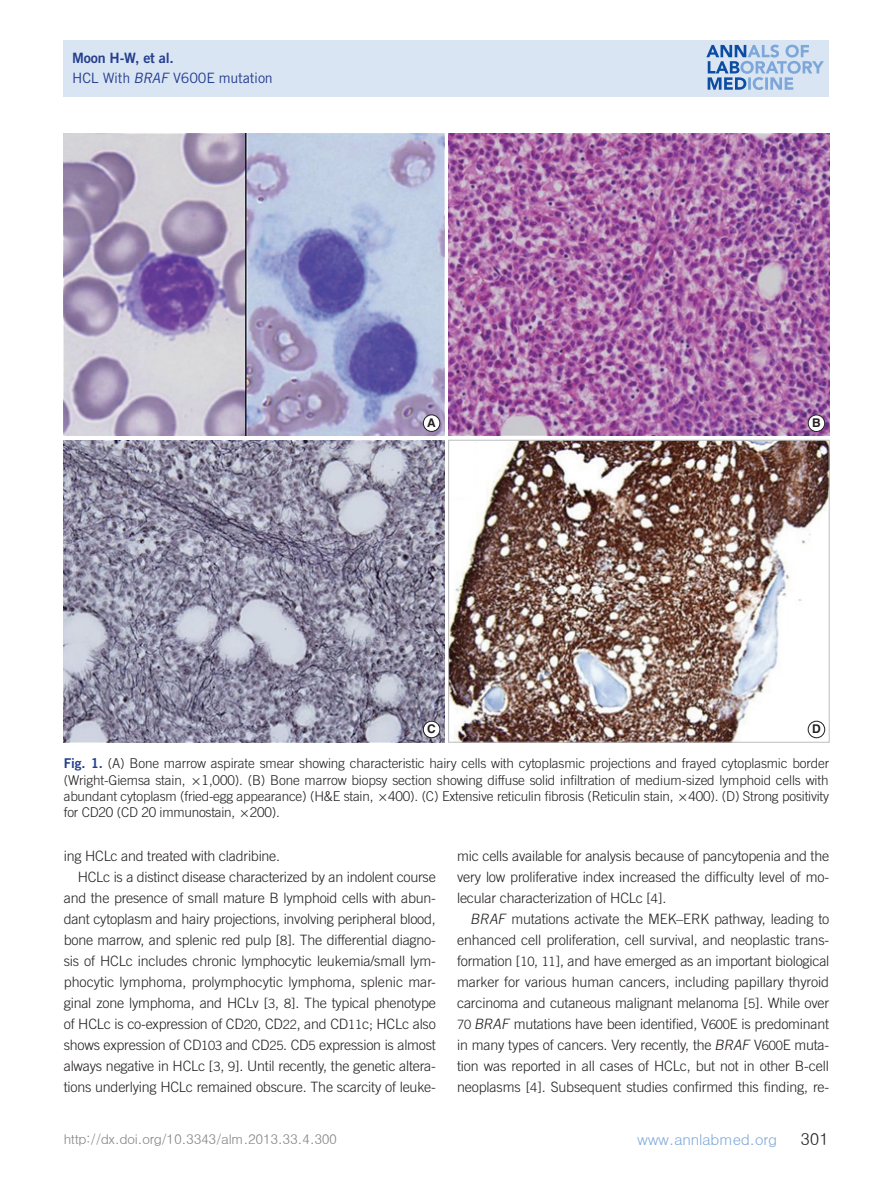
<style>
.page{position:relative;width:893px;height:1191px;background:#fff}
.page>*{position:absolute;margin:0;border:0;box-sizing:border-box;transform-origin:0 0}
.t1{font:16.5px "Dotum";color:#231f20}
.URL{font:15px "Dotum";letter-spacing:-.02em;color:#7ca7d8}
.KJLM_본문{font:300 14.25px/21px "Trade Gothic LT Std";letter-spacing:-.015em;color:#231f20;text-align:justify}
.하시라_제목{font:14.25px "Trade Gothic LT Std";letter-spacing:-.015em;color:#253f8e}
.하시라_이름{font:14.25px "Trade Gothic LT Std Bd 2";letter-spacing:-.015em;color:#253f8e}
.KJLM_표제목_그림설명{font:300 13.5px/16.2px "Trade Gothic LT Std";letter-spacing:-.015em;color:#231f20;text-align:justify}
.t2{font:13.5px "Dotum";letter-spacing:-.03em;color:#808285}
.t3{font:700 12px "Helvetica LT Std";color:#231f20}
.s1{font-style:italic}
.s2{font-family:"Trade Gothic LT Std Bd 2";font-weight:400;color:#253f8e}
.s3{font-size:12.75px}
</style>
<div class="page">
<div style="left:64px;top:40px;width:765px;height:56px;background:#dae5f4"></div>
<svg style="left:706px;top:45px;width:118px;height:45px"></svg>
<img style="left:64px;top:134px;width:380px;height:302px">
<img style="left:64px;top:440px;width:380px;height:302px">
<img style="left:449px;top:134px;width:380px;height:302px">
<img style="left:450px;top:442px;width:377px;height:298px">
<div style="left:448px;top:440px;width:381px;height:302px;border:1px solid #bcbdc0"></div>
<div style="left:423px;top:415px;width:17px;height:16px;background:#fff;border-radius:50%"></div>
<div style="left:423px;top:414px;width:17px;height:17px;border:1px solid #231f20;border-radius:50%"></div>
<div style="left:423px;top:721px;width:17px;height:16px;background:#fff;border-radius:50%"></div>
<div style="left:423px;top:721px;width:17px;height:17px;border:1px solid #231f20;border-radius:50%"></div>
<div style="left:808px;top:721px;width:17px;height:16px;background:#fff;border-radius:50%"></div>
<div style="left:808px;top:721px;width:17px;height:17px;border:1px solid #231f20;border-radius:50%"></div>
<div style="left:808px;top:415px;width:17px;height:16px;background:#fff;border-radius:50%"></div>
<div style="left:808px;top:415px;width:17px;height:17px;border:1px solid #231f20;border-radius:50%"></div>
<p class="하시라_이름" style="left:72px;top:49px;width:103px">Moon H-W, et al.</p>
<p class="하시라_제목" style="left:72px;top:69px;width:202px">HCL With <span class="s1">BRAF</span> V600E mutation</p>
<p class="t3" style="left:427px;top:415px;width:10px">A</p>
<p class="t3" style="left:812px;top:415px;width:10px">B</p>
<p class="t3" style="left:427px;top:722px;width:10px">C</p>
<p class="t3" style="left:812px;top:722px;width:10px">D</p>
<p class="KJLM_표제목_그림설명" style="left:64px;top:755px;width:767px"><span class="s2">Fig. 1.</span> (A) Bone marrow aspirate smear showing characteristic hairy cells with cytoplasmic projections and frayed cytoplasmic border (Wright-Giemsa stain, ×1,000). (B) Bone marrow biopsy section showing diffuse solid infiltration of medium-sized lymphoid cells with abundant cytoplasm (fried-egg appearance) (H&amp;E stain, ×400). (C) Extensive reticulin fibrosis (Reticulin stain, ×400). (D) Strong positivity for CD20 (CD 20 immunostain, ×200).</p>
<p class="KJLM_본문" style="left:64px;top:845px;width:218px">ing HCLc and treated with cladribine.</p>
<p class="KJLM_본문" style="left:64px;top:866px;width:374px;text-indent:14px">HCLc is a distinct disease characterized by an indolent course and the presence of small mature B lymphoid cells with abun&shy;dant cytoplasm and hairy projections, involving peripheral blood, bone marrow, and splenic red pulp [<span class="s3">8</span>]. The differential diagno&shy;sis of HCLc includes chronic lymphocytic leukemia/small lym&shy;phocytic lymphoma, prolymphocytic lymphoma, splenic mar&shy;ginal zone lymphoma, and HCLv [<span class="s3">3</span>, <span class="s3">8</span>]. The typical phenotype of HCLc is co-expression of CD<span class="s3">20</span>, CD<span class="s3">22</span>, and CD<span class="s3">11</span>c; HCLc also shows expression of CD<span class="s3">103</span> and CD<span class="s3">25</span>. CD<span class="s3">5</span> expression is almost always negative in HCLc [<span class="s3">3</span>, <span class="s3">9</span>]. Until recently, the genetic altera&shy;tions underlying HCLc remained obscure. The scarcity of leuke-</p>
<p class="KJLM_본문" style="left:457px;top:845px;width:374px">mic cells available for analysis because of pancytopenia and the very low proliferative index increased the difficulty level of mo&shy;lecular characterization of HCLc [<span class="s3">4</span>].</p>
<p class="KJLM_본문" style="left:457px;top:908px;width:374px;text-indent:13px"><span class="s1">BRAF</span> mutations activate the MEK–ERK pathway, leading to enhanced cell proliferation, cell survival, and neoplastic trans&shy;formation [<span class="s3">10</span>, <span class="s3">11</span>], and have emerged as an important biological marker for various human cancers, including papillary thyroid carcinoma and cutaneous malignant melanoma [<span class="s3">5</span>]. While over <span class="s3">70</span> <span class="s1">BRAF</span> mutations have been identified, V<span class="s3">600</span>E is predominant in many types of cancers. Very recently, the <span class="s1">BRAF</span> V<span class="s3">600</span>E muta&shy;tion was reported in all cases of HCLc, but not in other B-cell neoplasms [<span class="s3">4</span>]. Subsequent studies confirmed this finding, re-</p>
<p class="t2" style="left:64px;top:1132px;width:275px">http://dx.doi.org/10.3343/alm.2013.33.4.300</p>
<p class="URL" style="left:637px;top:1131px;width:142px">www.annlabmed.org</p>
<p class="t1" style="left:800px;top:1130px;width:30px">301</p>
</div>
